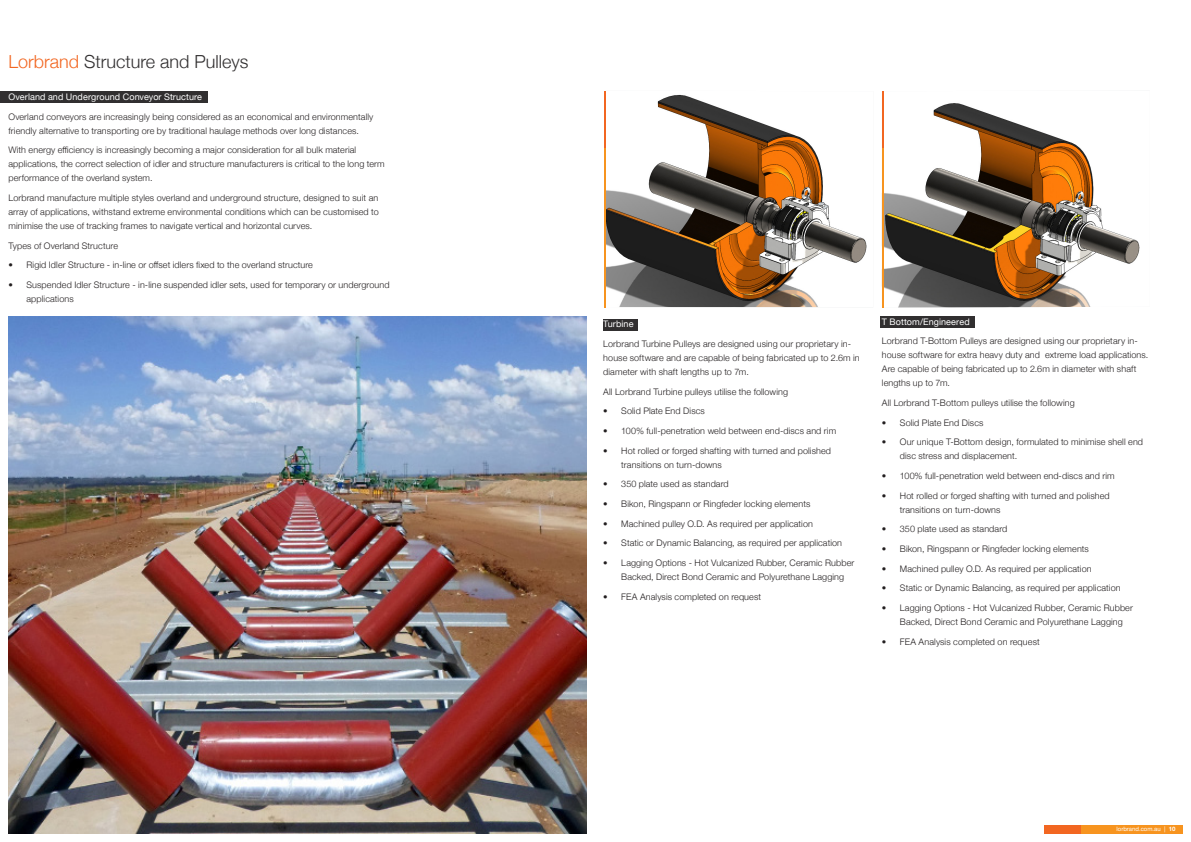
<style>
.page{position:relative;width:1191px;height:842px;background:#fff}
.page>*{position:absolute;margin:0;border:0;box-sizing:border-box;transform-origin:0 0}
.Page_Heading{font:300 18px "Helvetica Neue";color:#312f30}
.Copy{font:300 9px/14px "Helvetica Neue";letter-spacing:.01em;color:#231f20}
.White_Sub_Heading{font:9px "Helvetica Neue";letter-spacing:.01em;color:#fff}
.t1{font:6px "Helvetica Neue";color:#fff}
.s1{color:#f26621}
.s2{font-weight:700}
</style>
<div class="page">
<div style="left:0;top:91px;width:208px;height:12px;background:#312f30"></div>
<img style="left:9px;top:316px;width:578px;height:517px">
<img style="left:605px;top:91px;width:262px;height:216px">
<img style="left:883px;top:91px;width:257px;height:216px">
<hr style="left:882px;top:91px;width:1px;height:57px;background:#f26621">
<hr style="left:882px;top:148px;width:1px;height:159px;background:#f7941f">
<hr style="left:604px;top:91px;width:1px;height:57px;background:#f26621">
<hr style="left:604px;top:148px;width:1px;height:160px;background:#f7941f">
<div style="left:603px;top:319px;width:35px;height:11px;background:#312f30"></div>
<div style="left:880px;top:316px;width:94px;height:11px;background:#312f30"></div>
<div style="left:1044px;top:825px;width:36px;height:8px;background:#f26621"></div>
<div style="left:1080px;top:825px;width:102px;height:8px;background:#f7941f"></div>
<p class="Page_Heading" style="left:9px;top:47px;width:242px"><span class="s1">Lorbrand</span> Structure and Pulleys</p>
<p class="White_Sub_Heading" style="left:9px;top:90px;width:195px">Overland and Underground Conveyor Structure</p>
<p class="Copy" style="left:9px;top:109px;width:366px">Overland conveyors are increasingly being considered as an economical and environmentally friendly alternative to transporting ore by traditional haulage methods over long distances.</p>
<p class="Copy" style="left:9px;top:142px;width:378px">With energy efficiency is increasingly becoming a major consideration for all bulk material applications, the correct selection of idler and structure manufacturers is critical to the long term performance of the overland system.</p>
<p class="Copy" style="left:9px;top:190px;width:372px;text-align:justify">Lorbrand manufacture multiple styles overland and underground structure, designed to suit an array of applications, withstand extreme environmental conditions which can be customised to minimise the use of tracking frames to navigate vertical and horizontal curves.</p>
<p class="Copy" style="left:9px;top:238px;width:111px">Types of Overland Structure</p>
<p class="Copy" style="left:9px;top:257px;width:306px">• Rigid Idler Structure - in-line or offset idlers fixed to the overland structure</p>
<p class="Copy" style="left:27px;top:277px;width:364px;text-indent:-18px">• Suspended Idler Structure - in-line suspended idler sets, used for temporary or underground applications</p>
<p class="White_Sub_Heading" style="left:603px;top:318px;width:32px">Turbine</p>
<p class="Copy" style="left:603px;top:336px;width:258px">Lorbrand Turbine Pulleys are designed using our proprietary in&shy;house software and are capable of being fabricated up to 2.6m in diameter with shaft lengths up to 7m.</p>
<p class="Copy" style="left:603px;top:384px;width:186px">All Lorbrand Turbine pulleys utilise the following</p>
<p class="Copy" style="left:603px;top:404px;width:103px">• Solid Plate End Discs</p>
<p class="Copy" style="left:603px;top:423px;width:234px">• 100% full-penetration weld between end-discs and rim</p>
<p class="Copy" style="left:621px;top:443px;width:211px;text-indent:-18px">• Hot rolled or forged shafting with turned and polished transitions on turn-downs</p>
<p class="Copy" style="left:603px;top:477px;width:127px">• 350 plate used as standard</p>
<p class="Copy" style="left:603px;top:496px;width:208px">• Bikon, Ringspann or Ringfeder locking elements</p>
<p class="Copy" style="left:603px;top:516px;width:211px">• Machined pulley O.D. As required per application</p>
<p class="Copy" style="left:603px;top:536px;width:240px">• Static or Dynamic Balancing, as required per application</p>
<p class="Copy" style="left:621px;top:555px;width:234px;text-indent:-18px">• Lagging Options - Hot Vulcanized Rubber, Ceramic Rubber<br>Backed, Direct Bond Ceramic and Polyurethane Lagging</p>
<p class="Copy" style="left:603px;top:589px;width:159px">• FEA Analysis completed on request</p>
<p class="White_Sub_Heading" style="left:882px;top:315px;width:89px">T Bottom/Engineered</p>
<p class="Copy" style="left:882px;top:333px;width:268px">Lorbrand T-Bottom Pulleys are designed using our proprietary in&shy;house software for extra heavy duty and extreme load applications.<br>Are capable of being fabricated up to 2.6m in diameter with shaft lengths up to 7m.</p>
<p class="Copy" style="left:882px;top:395px;width:194px">All Lorbrand T-Bottom pulleys utilise the following</p>
<p class="Copy" style="left:882px;top:415px;width:103px">• Solid Plate End Discs</p>
<p class="Copy" style="left:900px;top:434px;width:245px;text-indent:-18px">• Our unique T-Bottom design, formulated to minimise shell end disc stress and displacement.</p>
<p class="Copy" style="left:882px;top:468px;width:234px">• 100% full-penetration weld between end-discs and rim</p>
<p class="Copy" style="left:900px;top:488px;width:211px;text-indent:-18px">• Hot rolled or forged shafting with turned and polished transitions on turn-downs</p>
<p class="Copy" style="left:882px;top:521px;width:127px">• 350 plate used as standard</p>
<p class="Copy" style="left:882px;top:541px;width:208px">• Bikon, Ringspann or Ringfeder locking elements</p>
<p class="Copy" style="left:882px;top:561px;width:211px">• Machined pulley O.D. As required per application</p>
<p class="Copy" style="left:882px;top:580px;width:240px">• Static or Dynamic Balancing, as required per application</p>
<p class="Copy" style="left:900px;top:600px;width:234px;text-indent:-18px">• Lagging Options - Hot Vulcanized Rubber, Ceramic Rubber<br>Backed, Direct Bond Ceramic and Polyurethane Lagging</p>
<p class="Copy" style="left:882px;top:634px;width:159px">• FEA Analysis completed on request</p>
<p class="t1" style="left:1116px;top:825px;width:60px">lorbrand.com.au | <span class="s2">10</span></p>
</div>
